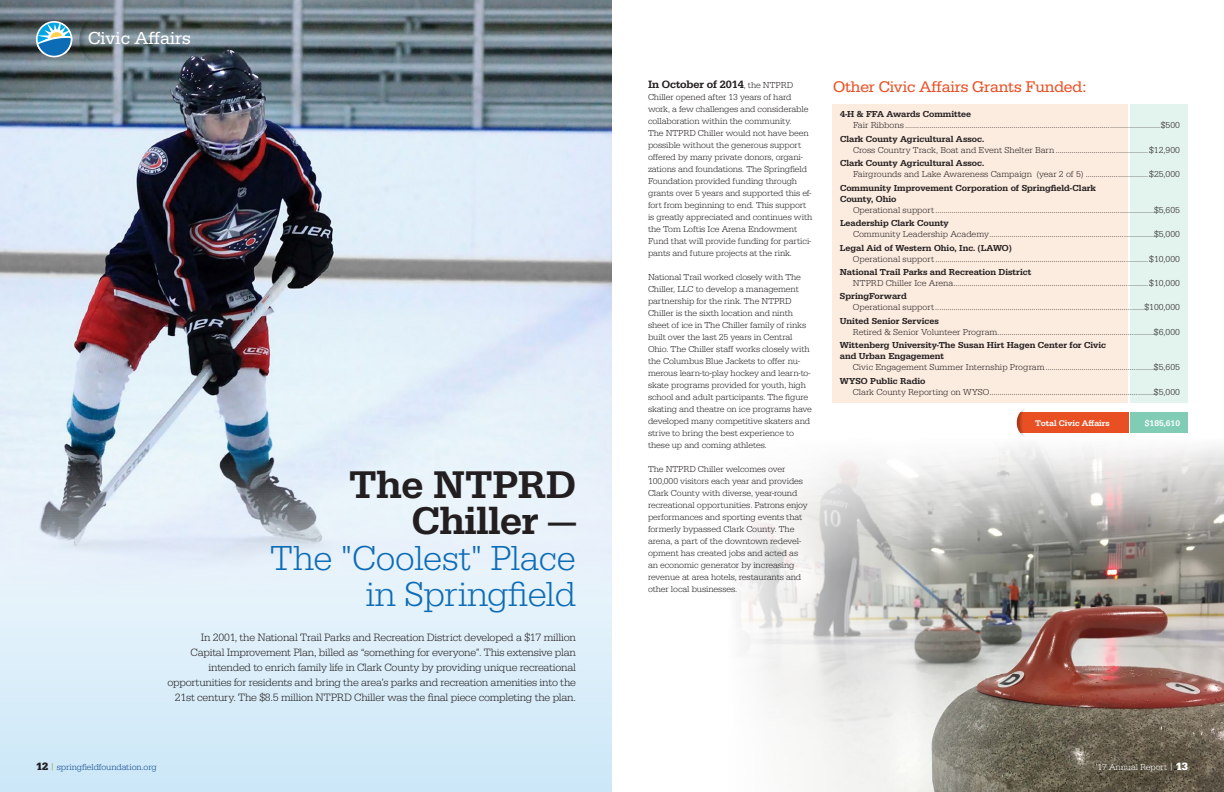
<style>
.page{position:relative;width:1224px;height:792px;background:#fff}
.page>*{position:absolute;margin:0;border:0;box-sizing:border-box;transform-origin:0 0}
.t1{font:500 40px/36px "Serifa";letter-spacing:-.01em;color:#231f20;text-align:right}
.t2{font:300 36px/36px "Serifa";letter-spacing:-.01em;color:#0d6cb6;text-align:right}
.t3{font:18px "Serifa";color:#fff}
.t4{font:16px "Serifa";letter-spacing:-.01em;color:#e85024}
.t5{font:300 11px/15px "Serifa";letter-spacing:-.02em;color:#231f20;text-align:right}
.t6{font:500 11px "Serifa";letter-spacing:-.01em;color:#231f20}
.t7{font:300 9px/12px "Serifa";letter-spacing:-.01em;color:#231f20}
.t8{font:500 9px/11px "Serifa";color:#231f20}
.t9{font:300 9px "Serifa";letter-spacing:-.01em;color:#0c4b8b}
.t10{font:300 9px "Serifa";letter-spacing:-.01em;color:#fff}
.t11{font:500 8.5px "Serifa";color:#fff}
.s1{font-weight:400}
.s2{font-weight:700;font-size:11px;color:#231f20}
.s3{color:#919f3c}
.s4{font-weight:300;font-size:9px}
.s5{font-weight:700;font-size:11px}
</style>
<div class="page">
<div style="left:0;top:415px;width:612px;height:377px;background:#d9edf9"></div>
<img style="left:738px;top:444px;width:486px;height:348px">
<img style="left:0;top:0;width:612px;height:597px">
<div style="left:79px;top:13px;width:36px;height:53px;background:#231f20;opacity:.35"></div>
<svg style="left:36px;top:21px;width:36px;height:36px"></svg>
<div style="left:1017px;top:406px;width:24px;height:34px;background:#231f20;opacity:.35"></div>
<div style="left:1031px;top:412px;width:97px;height:21px;background:#e85024"></div>
<div style="left:1130px;top:412px;width:58px;height:21px;background:#80ccb5"></div>
<div style="left:1130px;top:105px;width:58px;height:298px;background:#e3f3ee"></div>
<div style="left:832px;top:105px;width:296px;height:298px;background:#fcebdf"></div>
<h3 class="t3" style="left:88px;top:28px;width:104px">Civic Affairs</h3>
<h1 class="t1" style="left:349px;top:466px;width:228px">The NTPRD<br>Chiller <span class="s1">—</span></h1>
<h2 class="t2" style="left:270px;top:540px;width:307px">The "Coolest" Place in Springfield</h2>
<p class="t5" style="left:167px;top:630px;width:410px">In 2001, the National Trail Parks and Recreation District developed a $17 million Capital Improvement Plan, billed as “something for everyone”. This extensive plan intended to enrich family life in Clark County by providing unique recreational opportunities for residents and bring the area’s parks and recreation amenities into the 21st century. The $8.5 million NTPRD Chiller was the final piece completing the plan.</p>
<p class="t9" style="left:36px;top:761px;width:122px"><span class="s2">12</span> <span class="s3">|</span> springfieldfoundation.org</p>
<p class="t6" style="left:648px;top:78px;width:147px">In October of 2014<span class="s4">, the NTPRD</span></p>
<p class="t7" style="left:648px;top:92px;width:166px">Chiller opened after 13 years of hard work, a few challenges and considerable collaboration within the community.<br>The NTPRD Chiller would not have been possible without the generous support offered by many private donors, organi&shy;zations and foundations. The Springfield Foundation provided funding through grants over 5 years and supported this ef&shy;fort from beginning to end. This support is greatly appreciated and continues with the Tom Loftis Ice Arena Endowment Fund that will provide funding for partici&shy;pants and future projects at the rink.</p>
<p class="t7" style="left:648px;top:272px;width:165px">National Trail worked closely with The Chiller, LLC to develop a management partnership for the rink. The NTPRD Chiller is the sixth location and ninth sheet of ice in The Chiller family of rinks built over the last 25 years in Central Ohio. The Chiller staff works closely with the Columbus Blue Jackets to offer nu&shy;merous learn-to-play hockey and learn-to&shy;skate programs provided for youth, high school and adult participants. The figure skating and theatre on ice programs have developed many competitive skaters and strive to bring the best experience to these up and coming athletes.</p>
<p class="t7" style="left:648px;top:463px;width:161px">The NTPRD Chiller welcomes over 100,000 visitors each year and provides Clark County with diverse, year-round recreational opportunities. Patrons enjoy performances and sporting events that formerly bypassed Clark County. The arena, a part of the downtown redevel&shy;opment has created jobs and acted as an economic generator by increasing revenue at area hotels, restaurants and other local businesses.</p>
<h3 class="t4" style="left:833px;top:77px;width:255px">Other Civic Affairs Grants Funded:</h3>
<p class="t8" style="left:840px;top:109px;width:133px">4-H &amp; FFA Awards Committee</p>
<p class="t7" style="left:853px;top:119px;width:328px">Fair Ribbons ...............................................................................................................................$500</p>
<p class="t8" style="left:840px;top:133px;width:146px">Clark County Agricultural Assoc.</p>
<p class="t7" style="left:853px;top:144px;width:328px">Cross Country Track, Boat and Event Shelter Barn ..............................................$12,900</p>
<p class="t8" style="left:840px;top:158px;width:146px">Clark County Agricultural Assoc.</p>
<p class="t7" style="left:853px;top:168px;width:328px">Fairgrounds and Lake Awareness Campaign (year 2 of 5) ...............................$25,000</p>
<p class="t8" style="left:840px;top:182px;width:258px">Community Improvement Corporation of Springfield-Clark<br>County, Ohio</p>
<p class="t7" style="left:853px;top:204px;width:328px">Operational support.............................................................................................................$5,605</p>
<p class="t8" style="left:840px;top:218px;width:110px">Leadership Clark County</p>
<p class="t7" style="left:853px;top:228px;width:328px">Community Leadership Academy..................................................................................$5,000</p>
<p class="t8" style="left:840px;top:242px;width:173px">Legal Aid of Western Ohio, Inc. (LAWO)</p>
<p class="t7" style="left:853px;top:253px;width:328px">Operational support.......................................................................................................... $10,000</p>
<p class="t8" style="left:840px;top:266px;width:193px">National Trail Parks and Recreation District</p>
<p class="t7" style="left:853px;top:277px;width:328px">NTPRD Chiller Ice Arena................................................................................................. $10,000</p>
<p class="t8" style="left:840px;top:291px;width:68px">SpringForward</p>
<p class="t7" style="left:853px;top:301px;width:328px">Operational support........................................................................................................$100,000</p>
<p class="t8" style="left:840px;top:315px;width:100px">United Senior Services</p>
<p class="t7" style="left:853px;top:326px;width:328px">Retired &amp; Senior Volunteer Program..............................................................................$6,000</p>
<p class="t8" style="left:840px;top:340px;width:268px">Wittenberg University-The Susan Hirt Hagen Center for Civic and Urban Engagement</p>
<p class="t7" style="left:853px;top:361px;width:328px">Civic Engagement Summer Internship Program......................................................$5,605</p>
<p class="t8" style="left:840px;top:375px;width:87px">WYSO Public Radio</p>
<p class="t7" style="left:853px;top:386px;width:328px">Clark County Reporting on WYSO..................................................................................$5,000</p>
<p class="t11" style="left:1035px;top:418px;width:76px">Total Civic Affairs</p>
<p class="t11" style="left:1145px;top:418px;width:37px">$185,610</p>
<p class="t10" style="left:1096px;top:761px;width:94px">'17 Annual Report | <span class="s5">13</span></p>
</div>
